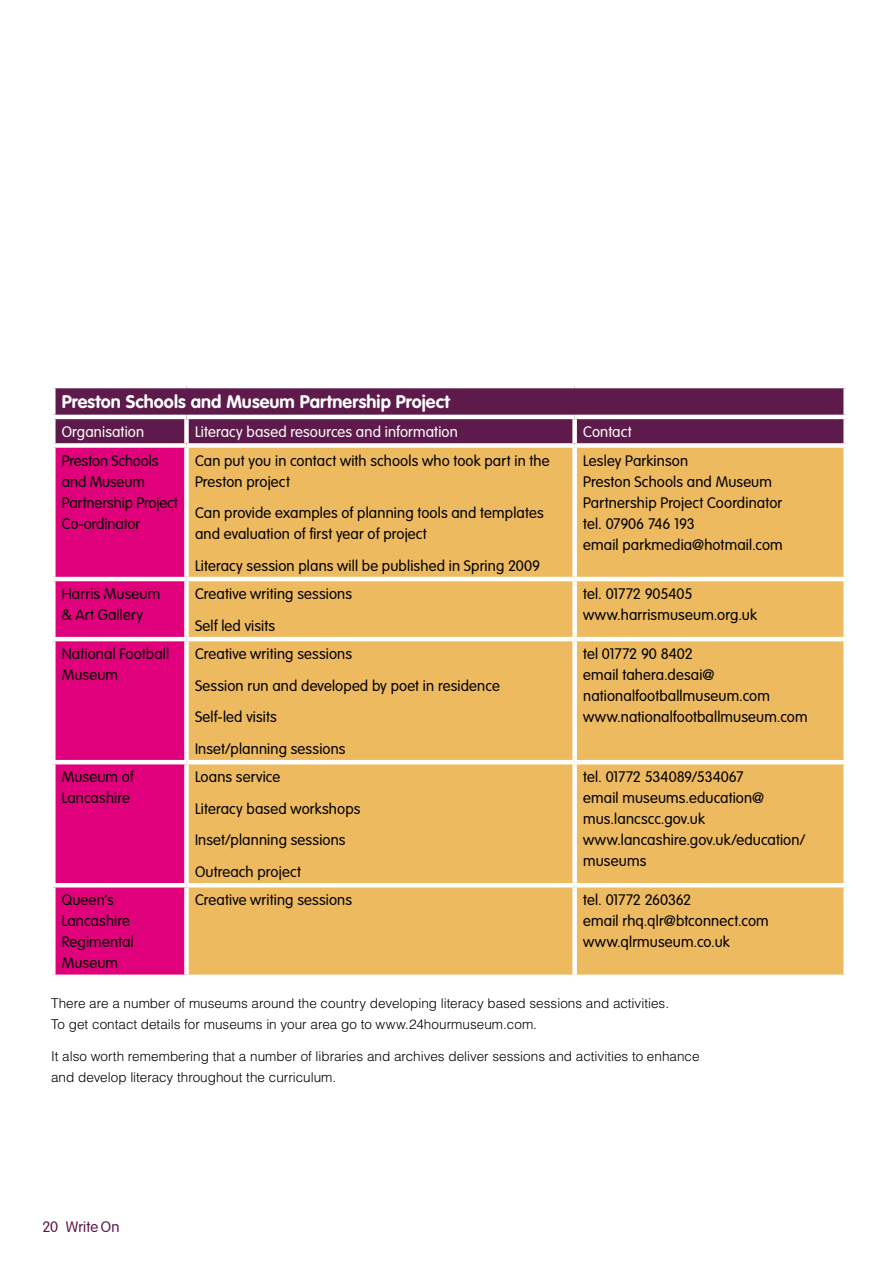
<style>
.page{position:relative;width:893px;height:1263px;background:#fff}
.page>*{position:absolute;margin:0;border:0;box-sizing:border-box;transform-origin:0 0}
.t1{font:700 18px "VAG Rounded Std";letter-spacing:.005em;color:#fff}
.t2{font:300 15px/21px "VAG Rounded Std";letter-spacing:.01em;color:#000}
.t3{font:300 15px "VAG Rounded Std";letter-spacing:.01em;color:#fff}
.t4{font:300 15px "VAG Rounded Std";letter-spacing:.005em;color:#5e1a4a}
.t5{font:300 13.5px/21px "Helvetica LT Std";color:#000}
</style>
<div class="page">
<div style="left:56px;top:388px;width:787px;height:55px;background:#5e1a4a"></div>
<div style="left:56px;top:448px;width:128px;height:526px;background:#e1007b"></div>
<div style="left:189px;top:448px;width:654px;height:526px;background:#edba60"></div>
<hr style="left:51px;top:415px;width:135px;height:4px;background:#fff">
<hr style="left:186px;top:415px;width:389px;height:4px;background:#fff">
<div style="left:184px;top:419px;width:5px;height:24px;background:#fff"></div>
<hr style="left:575px;top:415px;width:273px;height:4px;background:#fff">
<div style="left:572px;top:419px;width:5px;height:24px;background:#fff"></div>
<div style="left:572px;top:448px;width:5px;height:129px;background:#fff"></div>
<hr style="left:51px;top:577px;width:135px;height:4px;background:#fff">
<hr style="left:186px;top:577px;width:389px;height:4px;background:#fff">
<hr style="left:575px;top:577px;width:273px;height:4px;background:#fff">
<div style="left:572px;top:581px;width:5px;height:56px;background:#fff"></div>
<hr style="left:51px;top:637px;width:135px;height:4px;background:#fff">
<hr style="left:186px;top:637px;width:389px;height:4px;background:#fff">
<hr style="left:575px;top:637px;width:273px;height:4px;background:#fff">
<div style="left:572px;top:641px;width:5px;height:119px;background:#fff"></div>
<hr style="left:51px;top:760px;width:135px;height:4px;background:#fff">
<hr style="left:186px;top:760px;width:389px;height:4px;background:#fff">
<hr style="left:575px;top:760px;width:273px;height:4px;background:#fff">
<div style="left:572px;top:764px;width:5px;height:119px;background:#fff"></div>
<hr style="left:51px;top:883px;width:135px;height:4px;background:#fff">
<hr style="left:186px;top:883px;width:389px;height:4px;background:#fff">
<hr style="left:575px;top:883px;width:273px;height:4px;background:#fff">
<div style="left:572px;top:887px;width:5px;height:87px;background:#fff"></div>
<p class="t1" style="left:62px;top:391px;width:390px">Preston Schools and Museum Partnership Project</p>
<p class="t3" style="left:62px;top:423px;width:84px">Organisation</p>
<p class="t3" style="left:195px;top:423px;width:264px">Literacy based resources and information</p>
<p class="t3" style="left:583px;top:423px;width:50px">Contact</p>
<p class="t2" style="left:62px;top:450px;width:118px">Preston Schools and Museum<br>Partnership Project<br>Co-ordinator</p>
<p class="t2" style="left:195px;top:450px;width:356px">Can put you in contact with schools who took part in the<br>Preston project</p>
<p class="t2" style="left:583px;top:450px;width:201px">Lesley Parkinson<br>Preston Schools and Museum<br>Partnership Project Coordinator tel. 07906 746 193<br>email parkmedia@hotmail.com</p>
<p class="t2" style="left:195px;top:503px;width:350px">Can provide examples of planning tools and templates and evaluation of first year of project</p>
<p class="t2" style="left:195px;top:555px;width:347px">Literacy session plans will be published in Spring 2009</p>
<p class="t2" style="left:62px;top:584px;width:100px">Harris Museum &amp; Art Gallery</p>
<p class="t2" style="left:195px;top:579px;width:159px;line-height:31.5px">Creative writing sessions<br>Self led visits</p>
<p class="t2" style="left:583px;top:584px;width:175px">tel. 01772 905405 www.harrismuseum.org.uk</p>
<p class="t2" style="left:62px;top:644px;width:109px">National Football<br>Museum</p>
<p class="t2" style="left:195px;top:639px;width:306px;line-height:31.5px">Creative writing sessions<br>Session run and developed by poet in residence<br>Self-led visits<br>Inset/planning sessions</p>
<p class="t2" style="left:583px;top:644px;width:226px">tel 01772 90 8402<br>email tahera.desai@ nationalfootballmuseum.com www.nationalfootballmuseum.com</p>
<p class="t2" style="left:62px;top:767px;width:74px">Museum of<br>Lancashire</p>
<p class="t2" style="left:195px;top:762px;width:167px;line-height:31.5px">Loans service<br>Literacy based workshops<br>Inset/planning sessions<br>Outreach project</p>
<p class="t2" style="left:583px;top:767px;width:224px">tel. 01772 534089/534067<br>email museums.education@ mus.lancscc.gov.uk www.lancashire.gov.uk/education/ museums</p>
<p class="t2" style="left:62px;top:890px;width:73px">Queen’s<br>Lancashire<br>Regimental<br>Museum</p>
<p class="t2" style="left:195px;top:890px;width:159px">Creative writing sessions</p>
<p class="t2" style="left:583px;top:890px;width:187px">tel. 01772 260362<br>email rhq.qlr@btconnect.com www.qlrmuseum.co.uk</p>
<p class="t5" style="left:51px;top:993px;width:620px">There are a number of museums around the country developing literacy based sessions and activities.<br>To get contact details for museums in your area go to www.24hourmuseum.com.</p>
<p class="t5" style="left:51px;top:1045px;width:650px">It also worth remembering that a number of libraries and archives deliver sessions and activities to enhance and develop literacy throughout the curriculum.</p>
<p class="t4" style="left:43px;top:1218px;width:78px">20 Write On</p>
</div>
